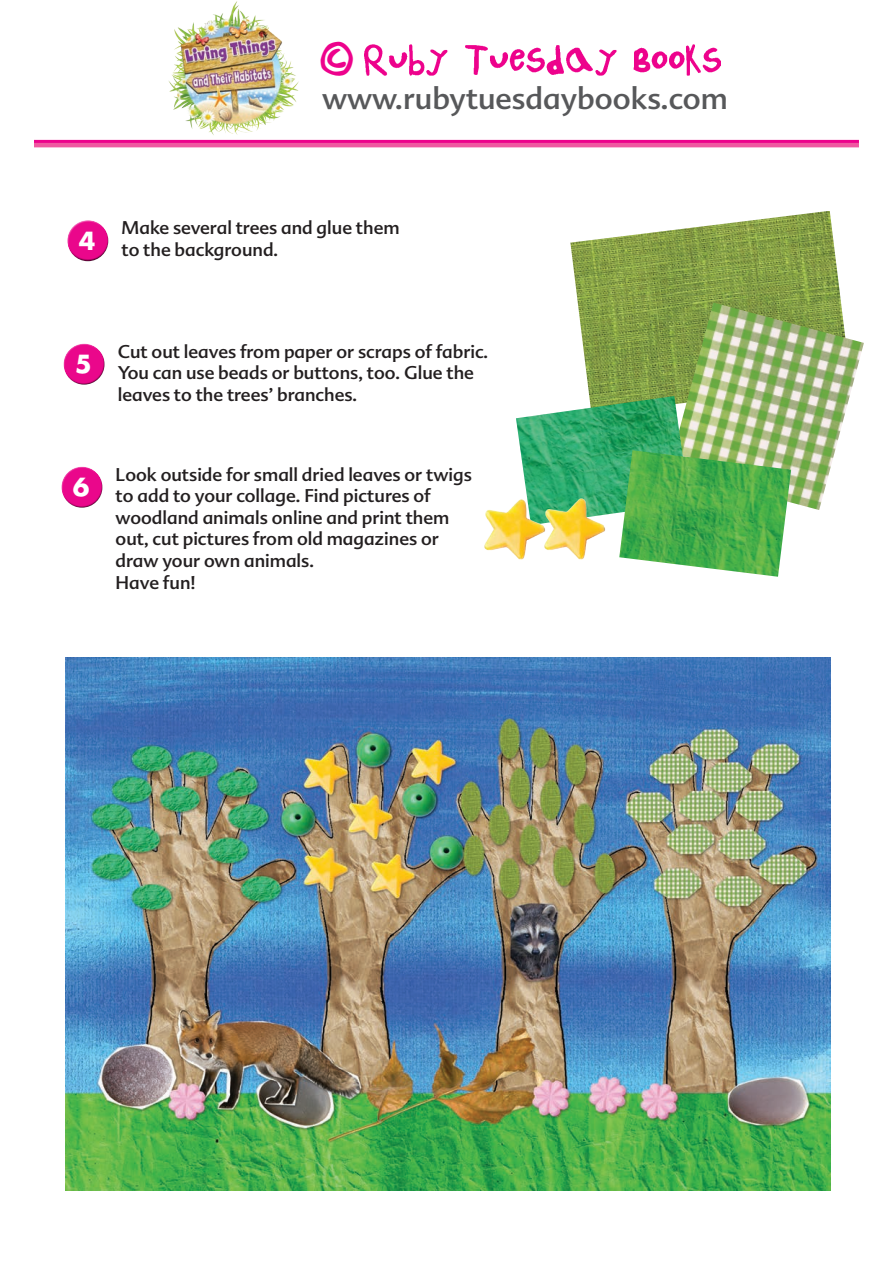
<style>
.page{position:relative;width:893px;height:1263px;background:#fff}
.page>*{position:absolute;margin:0;border:0;box-sizing:border-box;transform-origin:0 0}
.t1{font:34.05px "Childs Play Age Six";color:#ed028c}
.t2{font:30px "Advert";color:#57585a}
.t3{font:700 24.3px "Futura Std";color:#fff}
.t4{font:18px/21.6px "Advert";color:#231f20}
</style>
<div class="page">
<div style="left:65px;top:217px;width:43px;height:33px;background:#fff;opacity:.75"></div>
<div style="left:67px;top:227px;width:43px;height:35px;background:#231f20;opacity:.75"></div>
<div style="left:61px;top:341px;width:44px;height:32px;background:#fff;opacity:.75"></div>
<div style="left:63px;top:350px;width:43px;height:36px;background:#231f20;opacity:.75"></div>
<div style="left:59px;top:464px;width:43px;height:32px;background:#fff;opacity:.75"></div>
<div style="left:61px;top:473px;width:43px;height:36px;background:#231f20;opacity:.75"></div>
<img style="left:570px;top:211px;width:271px;height:185px">
<img style="left:669px;top:303px;width:195px;height:207px">
<img style="left:516px;top:396px;width:173px;height:117px">
<img style="left:619px;top:450px;width:172px;height:127px">
<img style="left:539px;top:490px;width:77px;height:70px">
<img style="left:484px;top:491px;width:72px;height:69px">
<img style="left:66px;top:657px;width:764px;height:534px">
<hr style="left:34px;top:140px;width:825px;height:4px;background:#ed028c">
<hr style="left:34px;top:143px;width:825px;height:4px;background:#ef59a1">
<img style="left:364px;top:45px;width:356px;height:31px">
<img style="left:154px;top:1px;width:164px;height:147px">
<h1 class="t1" style="left:319px;top:42px;width:37px">©</h1>
<h2 class="t2" style="left:322px;top:80px;width:407px">www.rubytuesdaybooks.com</h2>
<p class="t4" style="left:79px;top:217px;width:322px;text-indent:43px">Make several trees and glue them<br><sup>4</sup> to the background.</p>
<h3 class="t3" style="left:75px;top:348px;width:18px">5</h3>
<p class="t4" style="left:118px;top:340px;width:372px">Cut out leaves from paper or scraps of fabric.<br>You can use beads or buttons, too. Glue the leaves to the trees’ branches.</p>
<h3 class="t3" style="left:73px;top:471px;width:18px">6</h3>
<p class="t4" style="left:116px;top:463px;width:358px">Look outside for small dried leaves or twigs to add to your collage. Find pictures of woodland animals online and print them out, cut pictures from old magazines or draw your own animals.<br>Have fun!</p>
</div>
